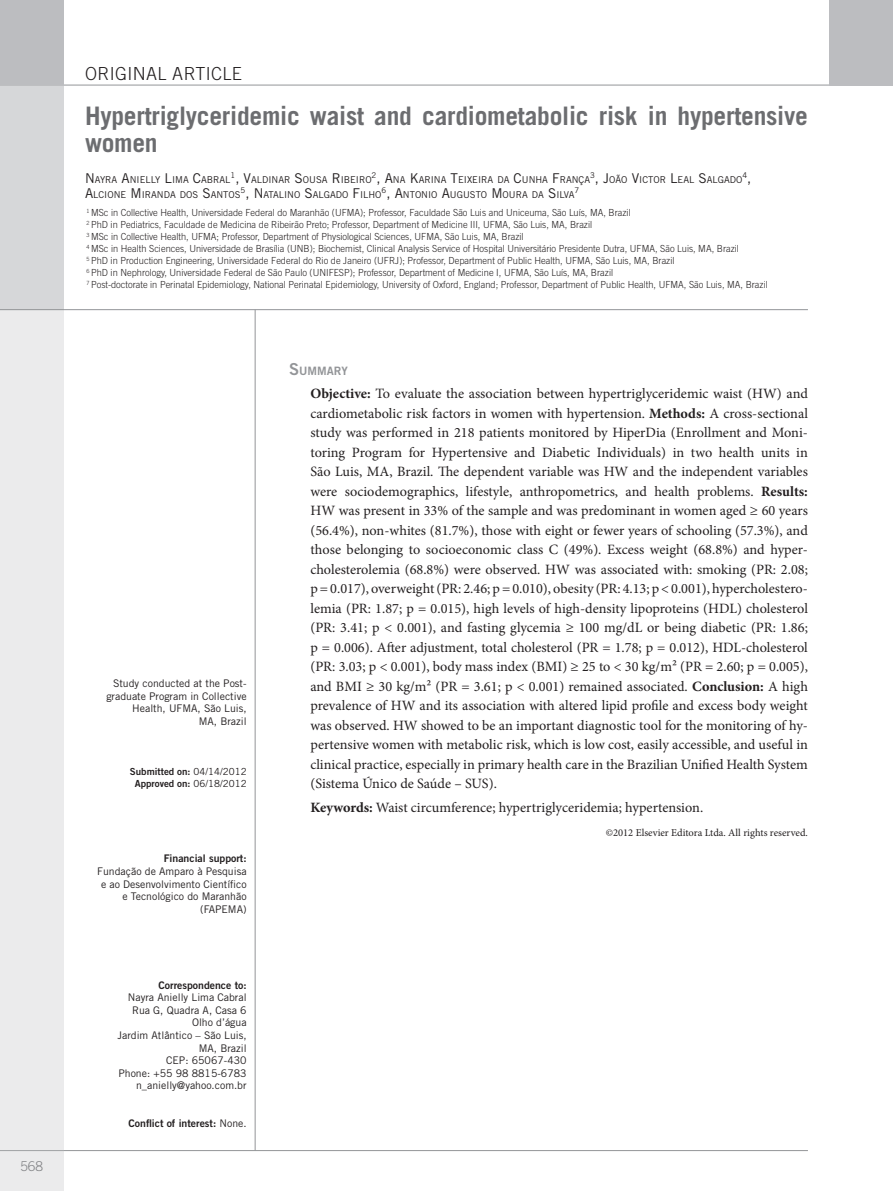
<style>
.page{position:relative;width:893px;height:1191px;background:#fff}
.page>*{position:absolute;margin:0;border:0;box-sizing:border-box;transform-origin:0 0}
.t1{font:700 25.5px/27px "Trade Gothic LT Std";letter-spacing:-.01em;color:#6c6d70}
.t2{font:300 18px "Trade Gothic LT Std";letter-spacing:.02em;color:#231f20}
.t3{font:14.25px/19.5px "Minion Pro";color:#231f20;text-align:justify}
.t4{font:300 13.5px "Trade Gothic LT Std";color:#6c6d70}
.t5{font:11.55px "Trade Gothic LT Std Bd 2";color:#939598}
.t6{font:10.5px/12.6px "Trade Gothic LT Std";color:#231f20;text-align:right}
.t7{font:10.5px "Trade Gothic LT Std Bd 2";color:#231f20}
.t8{font:10.5px "Minion Pro";color:#231f20}
.t9{font:300 9.75px/12px "Trade Gothic LT Std";color:#231f20;scale:.95 1}
.t10{font:9.75px/12px "Trade Gothic LT Std Bd 2";color:#231f20;text-align:center}
.t11{font:9.45px "Trade Gothic LT Std";color:#231f20}
.t12{font:7.8px "Trade Gothic LT Std";color:#231f20}
.s1{font-size:13.5px}
.s2{font-family:"Trade Gothic LT Std"}
.s3{font-size:16.5px}
.s4{font-weight:700}
</style>
<div class="page">
<hr style="left:0;top:85px;width:893px;height:1px;background:#939598">
<hr style="left:0;top:1150px;width:808px;height:1px;background:#939598">
<div style="left:829px;top:0;width:64px;height:85px;background:#bcbdc0"></div>
<div style="left:0;top:0;width:64px;height:85px;background:#bcbdc0"></div>
<div style="left:0;top:309px;width:64px;height:882px;background:#ebebec"></div>
<div style="left:0;top:85px;width:64px;height:224px;background:#d6d7d9"></div>
<hr style="left:0;top:309px;width:808px;height:1px;background:#939598">
<hr style="left:255px;top:310px;width:1px;height:840px;background:#939598">
<p class="t4" style="left:20px;top:1158px;width:24px">568</p>
<p class="t2" style="left:85px;top:63px;width:158px">ORIGINAL ARTICLE</p>
<h1 class="t1" style="left:85px;top:102px;width:724px">Hypertriglyceridemic waist and cardiometabolic risk in hypertensive women</h1>
<p class="t11" style="left:85px;top:174px;width:659px"><span class="s1">N</span>AYRA <span class="s1">A</span>N IELLY <span class="s1">L</span> IMA <span class="s1">C</span>ABRAL<sup>1</sup><span class="s1">, V</span>ALDINAR <span class="s1">S</span>OUSA <span class="s1">R</span> IBEIRO<sup>2</sup><span class="s1">, A</span>NA <span class="s1">K</span>ARINA <span class="s1">T</span>EIXEIRA DA <span class="s1">C</span>UN HA <span class="s1">F</span>RANÇA<sup>3</sup><span class="s1">, J</span>OÃO <span class="s1">V</span>ICTOR <span class="s1">L</span>EAL <span class="s1">S</span>ALGADO</p>
<p class="t12" style="left:742px;top:171px;width:10px">4<span class="s1">,</span></p>
<p class="t11" style="left:85px;top:189px;width:491px"><span class="s1">A</span>LCION E <span class="s1">M</span> IRAN DA DOS <span class="s1">S</span>ANTOS<sup>5</sup><span class="s1">, N</span>ATALINO <span class="s1">S</span>ALGADO <span class="s1">F</span>ILHO<sup>6</sup><span class="s1">, A</span>NTON IO <span class="s1">A</span>UGUSTO <span class="s1">M</span> OURA DA <span class="s1">S</span>ILVA</p>
<p class="t12" style="left:575px;top:186px;width:6px">7</p>
<p class="t9" style="left:87px;top:207px;width:719px"><sup>1</sup> MSc in Collective Health, Universidade Federal do Maranhão (UFMA); Professor, Faculdade São Luis and Uniceuma, São Luís, MA, Brazil<br><sup>2</sup> PhD in Pediatrics, Faculdade de Medicina de Ribeirão Preto; Professor, Department of Medicine III, UFMA, São Luis, MA, Brazil<br><sup>3</sup> MSc in Collective Health, UFMA; Professor, Department of Physiological Sciences, UFMA, São Luis, MA, Brazil<br><sup>4</sup> MSc in Health Sciences, Universidade de Brasília (UNB); Biochemist, Clinical Analysis Service of Hospital Universitário Presidente Dutra, UFMA, São Luis, MA, Brazil<br><sup>5</sup> PhD in Production Engineering, Universidade Federal do Rio de Janeiro (UFRJ); Professor, Department of Public Health, UFMA, São Luis, MA, Brazil<br><sup>6</sup> PhD in Nephrology, Universidade Federal de São Paulo (UNIFESP); Professor, Department of Medicine I, UFMA, São Luís, MA, Brazil<br><sup>7</sup> Post-doctorate in Perinatal Epidemiology, National Perinatal Epidemiology, University of Oxford, England; Professor, Department of Public Health, UFMA, São Luis, MA, Brazil</p>
<p class="t6" style="left:106px;top:677px;width:142px">Study conducted at the Post&shy;graduate Program in Collective<br>Health, UFMA, São Luis,<br>MA, Brazil</p>
<p class="t10" style="left:130px;top:765px;width:118px">Submitted on: <span class="s2">04/14/2012<br></span>Approved on: <span class="s2">06/18/2012</span></p>
<p class="t7" style="left:164px;top:852px;width:84px">Financial support:</p>
<p class="t6" style="left:97px;top:865px;width:151px">Fundação de Amparo à Pesquisa e ao Desenvolvimento Científico e Tecnológico do Maranhão (FAPEMA)</p>
<p class="t7" style="left:159px;top:978px;width:90px">Correspondence to:</p>
<p class="t6" style="left:117px;top:991px;width:131px">Nayra Anielly Lima Cabral<br>Rua G, Quadra A, Casa 6<br>Olho d’água<br>Jardim Atlântico – São Luis,<br>MA, Brazil<br>CEP: 65067-430<br>Phone: +55 98 8815-6783 n_anielly@yahoo.com.br</p>
<p class="t7" style="left:129px;top:1117px;width:120px">Conflict of interest: <span class="s2">None.</span></p>
<p class="t5" style="left:289px;top:363px;width:60px"><span class="s3">S</span>UMMARY</p>
<p class="t3" style="left:310px;top:384px;width:499px"><span class="s4">Objective:</span> To evaluate the association between hypertriglyceridemic waist (HW) and cardiometabolic risk factors in women with hypertension. <span class="s4">Methods:</span> A cross-sectional study was performed in 218 patients monitored by HiperDia (Enrollment and Moni&shy;toring Program for Hypertensive and Diabetic Individuals) in two health units in São Luis, MA, Brazil. The dependent variable was HW and the independent variables were sociodemographics, lifestyle, anthropometrics, and health problems. <span class="s4">Results:<br></span>HW was present in 33% of the sample and was predominant in women aged ≥ 60 years (56.4%), non-whites (81.7%), those with eight or fewer years of schooling (57.3%), and those belonging to socioeconomic class C (49%). Excess weight (68.8%) and hyper&shy;cholesterolemia (68.8%) were observed. HW was associated with: smoking (PR: 2.08; p = 0.017), overweight (PR: 2.46; p = 0.010), obesity (PR: 4.13; p &lt; 0.001), hypercholestero&shy;lemia (PR: 1.87; p = 0.015), high levels of high-density lipoproteins (HDL) cholesterol (PR: 3.41; p &lt; 0.001), and fasting glycemia ≥ 100 mg/dL or being diabetic (PR: 1.86; p = 0.006). After adjustment, total cholesterol (PR = 1.78; p = 0.012), HDL-cholesterol (PR: 3.03; p &lt; 0.001), body mass index (BMI) ≥ 25 to &lt; 30 kg/m² (PR = 2.60; p = 0.005), and BMI ≥ 30 kg/m² (PR = 3.61; p &lt; 0.001) remained associated. <span class="s4">Conclusion:</span> A high prevalence of HW and its association with altered lipid profile and excess body weight was observed. HW showed to be an important diagnostic tool for the monitoring of hy&shy;pertensive women with metabolic risk, which is low cost, easily accessible, and useful in clinical practice, especially in primary health care in the Brazilian Unified Health System (Sistema Único de Saúde – SUS).</p>
<p class="t3" style="left:310px;top:798px;width:394px"><span class="s4">Keywords:</span> Waist circumference; hypertriglyceridemia; hypertension.</p>
<p class="t8" style="left:606px;top:825px;width:204px">©2012 Elsevier Editora Ltda. All rights reserved.</p>
</div>
